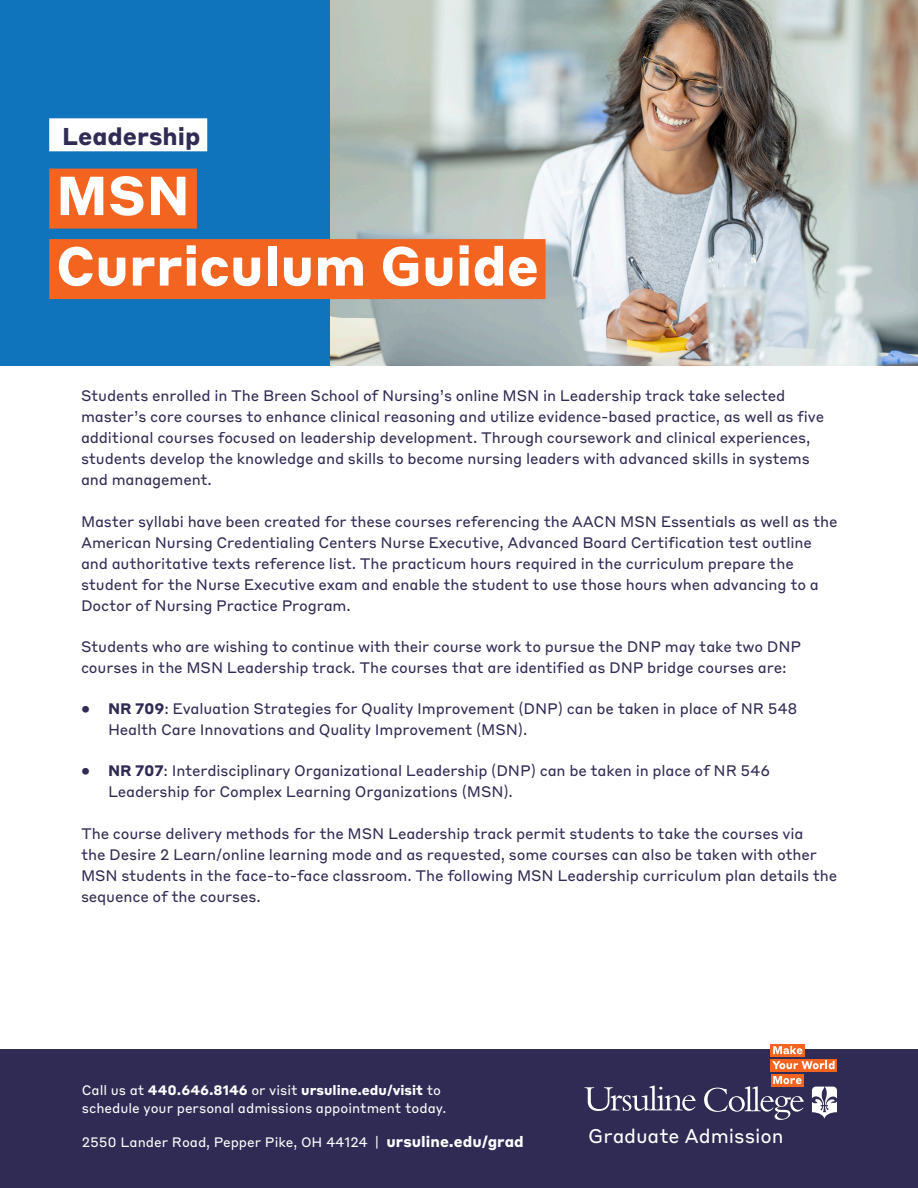
<style>
.page{position:relative;width:918px;height:1188px;background:#fff}
.page>*{position:absolute;margin:0;border:0;box-sizing:border-box;transform-origin:0 0}
.t1{font:700 54px "Styrene B";color:#fff}
.t2{font:700 24px "Styrene B";color:#302b54}
.t3{font:19.5px "Styrene B";letter-spacing:-.005em;color:#fff}
.t4{font:15px/21px "Styrene B";letter-spacing:-.01em;color:#302b54}
.Bulleted_List{font:13.5px/18px "Styrene B";color:#fff}
.s1{font-weight:700}
.s2{font-weight:700;font-size:15px}
</style>
<div class="page">
<img style="left:329px;top:0;width:589px;height:365px">
<div style="left:0;top:0;width:329px;height:365px;background:#1074bc"></div>
<div style="left:49px;top:118px;width:158px;height:33px;background:#fff"></div>
<div style="left:49px;top:169px;width:148px;height:60px;background:#f36421"></div>
<div style="left:49px;top:239px;width:497px;height:60px;background:#f36421"></div>
<div style="left:0;top:1050px;width:918px;height:138px;background:#302b54"></div>
<svg style="left:812px;top:1087px;width:25px;height:32px"></svg>
<svg style="left:585px;top:1085px;width:111px;height:26px"></svg>
<svg style="left:771px;top:1044px;width:34px;height:12px"></svg>
<div style="left:771px;top:1059px;width:66px;height:12px;background:#f36421"></div>
<div style="left:771px;top:1074px;width:33px;height:12px;background:#f36421"></div>
<svg style="left:773px;top:1046px;width:29px;height:8px"></svg>
<svg style="left:772px;top:1061px;width:63px;height:8px"></svg>
<svg style="left:704px;top:1076px;width:100px;height:44px"></svg>
<p class="t2" style="left:62px;top:115px;width:140px">Leadership</p>
<p class="t1" style="left:56px;top:150px;width:136px">MSN</p>
<p class="t1" style="left:56px;top:220px;width:484px">Curriculum Guide</p>
<p class="t4" style="left:81px;top:384px;width:745px">Students enrolled in The Breen School of Nursing’s online MSN in Leadership track take selected master’s core courses to enhance clinical reasoning and utilize evidence-based practice, as well as five additional courses focused on leadership development. Through coursework and clinical experiences, students develop the knowledge and skills to become nursing leaders with advanced skills in systems and management.</p>
<p class="t4" style="left:81px;top:510px;width:758px">Master syllabi have been created for these courses referencing the AACN MSN Essentials as well as the American Nursing Credentialing Centers Nurse Executive, Advanced Board Certification test outline and authoritative texts reference list. The practicum hours required in the curriculum prepare the student for the Nurse Executive exam and enable the student to use those hours when advancing to a Doctor of Nursing Practice Program.</p>
<p class="t4" style="left:81px;top:635px;width:722px">Students who are wishing to continue with their course work to pursue the DNP may take two DNP courses in the MSN Leadership track. The courses that are identified as DNP bridge courses are:</p>
<p class="t4" style="left:108px;top:697px;width:691px;text-indent:-27px"><span class="s1">• NR 709</span>: Evaluation Strategies for Quality Improvement (DNP) can be taken in place of NR 548<br>Health Care Innovations and Quality Improvement (MSN).</p>
<p class="t4" style="left:108px;top:759px;width:664px;text-indent:-27px"><span class="s1">• NR 707</span>: Interdisciplinary Organizational Leadership (DNP) can be taken in place of NR 546<br>Leadership for Complex Learning Organizations (MSN).</p>
<p class="t4" style="left:81px;top:822px;width:758px">The course delivery methods for the MSN Leadership track permit students to take the courses via<br>the Desire 2 Learn/online learning mode and as requested, some courses can also be taken with other MSN students in the face-to-face classroom. The following MSN Leadership curriculum plan details the sequence of the courses.</p>
<p class="Bulleted_List" style="left:82px;top:1080px;width:366px">Call us at <span class="s1">440.646.8146</span> or visit <span class="s1">ursuline.edu/visit</span> to schedule your personal admissions appointment today.</p>
<p class="Bulleted_List" style="left:82px;top:1132px;width:444px">2550 Lander Road, Pepper Pike, OH 44124 | <span class="s2">ursuline.edu/grad</span></p>
<h3 class="t3" style="left:588px;top:1120px;width:197px">Graduate Admission</h3>
</div>
